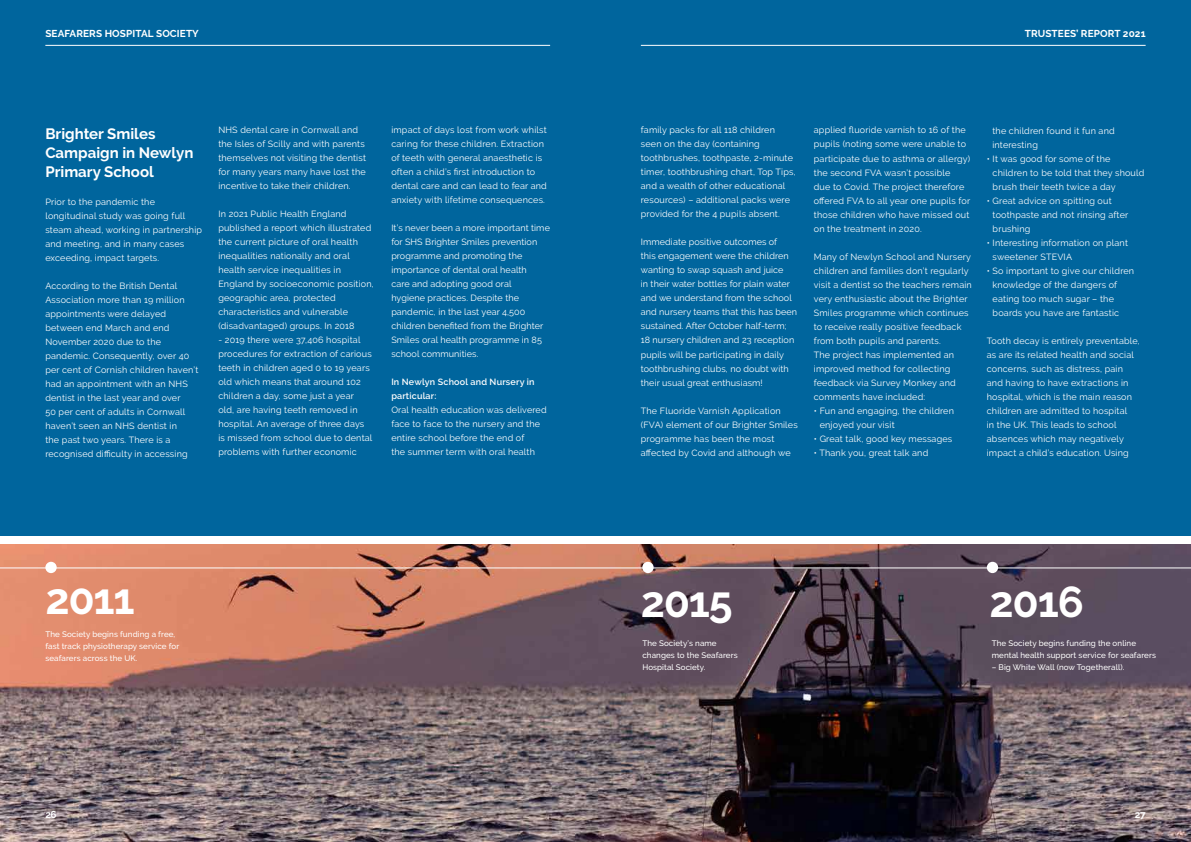
<style>
.page{position:relative;width:1191px;height:842px;background:#fff}
.page>*{position:absolute;margin:0;border:0;box-sizing:border-box;transform-origin:0 0}
.t1{font:700 43px "Raleway";letter-spacing:-.03em;color:#fff}
.t2{font:700 15px/19px "Raleway";color:#fff}
.t3{font:700 10px "Raleway";letter-spacing:.01em;color:#fff}
.t4{font:9px/14px "Raleway";letter-spacing:.02em;color:#fff}
.t5{font:600 9px/14px "Raleway";letter-spacing:.02em;color:#fff}
.t6{font:500 8px/12px "Raleway";letter-spacing:.01em;color:#fff}
</style>
<div class="page">
<div style="left:0;top:0;width:1191px;height:536px;background:#00659d"></div>
<hr style="left:641px;top:45px;width:504px;height:1px;background:#fff">
<hr style="left:45px;top:45px;width:505px;height:1px;background:#fff">
<img style="left:0;top:544px;width:1191px;height:298px">
<hr style="left:0;top:567px;width:1191px;height:1px;background:#fff">
<div style="left:45px;top:562px;width:12px;height:11px;background:#fff;border-radius:50%"></div>
<div style="left:642px;top:562px;width:11px;height:11px;background:#fff;border-radius:50%"></div>
<div style="left:986px;top:562px;width:12px;height:11px;background:#fff;border-radius:50%"></div>
<p class="t3" style="left:45px;top:28px;width:155px">SEAFARERS HOSPITAL SOCIETY</p>
<p class="t3" style="left:1024px;top:28px;width:122px">TRUSTEES’ REPORT 2021</p>
<h2 class="t2" style="left:45px;top:124px;width:150px">Brighter Smiles<br>Campaign in Newlyn<br>Primary School</h2>
<p class="t4" style="left:45px;top:195px;width:158px">Prior to the pandemic the longitudinal study was going full steam ahead, working in partnership and meeting, and in many cases exceeding, impact targets.</p>
<p class="t4" style="left:45px;top:279px;width:155px">According to the British Dental<br>Association more than 19 million appointments were delayed between end March and end<br>November 2020 due to the pandemic. Consequently, over 40 per cent of Cornish children haven’t had an appointment with an NHS dentist in the last year and over<br>50 per cent of adults in Cornwall haven’t seen an NHS dentist in<br>the past two years. There is a recognised difficulty in accessing</p>
<p class="t4" style="left:218px;top:123px;width:149px">NHS dental care in Cornwall and the Isles of Scilly and with parents themselves not visiting the dentist for many years many have lost the incentive to take their children.</p>
<p class="t4" style="left:218px;top:207px;width:157px">In 2021 Public Health England published a report which illustrated the current picture of oral health inequalities nationally and oral health service inequalities in England by socioeconomic position, geographic area, protected characteristics and vulnerable (disadvantaged) groups. In 2018</p>
<p class="t4" style="left:218px;top:333px;width:156px">- 2019 there were 37,406 hospital procedures for extraction of carious teeth in children aged 0 to 19 years old which means that around 102 children a day, some just a year<br>old, are having teeth removed in hospital. An average of three days is missed from school due to dental problems with further economic</p>
<p class="t4" style="left:391px;top:123px;width:157px">impact of days lost from work whilst caring for these children. Extraction of teeth with general anaesthetic is often a child’s first introduction to dental care and can lead to fear and anxiety with lifetime consequences.</p>
<p class="t4" style="left:391px;top:221px;width:160px">It’s never been a more important time for SHS Brighter Smiles prevention programme and promoting the importance of dental oral health<br>care and adopting good oral<br>hygiene practices. Despite the pandemic, in the last year 4,500 children benefited from the Brighter<br>Smiles oral health programme in 85 school communities.</p>
<p class="t5" style="left:391px;top:375px;width:145px">In Newlyn School and Nursery in particular:</p>
<p class="t4" style="left:391px;top:403px;width:157px">Oral health education was delivered face to face to the nursery and the entire school before the end of<br>the summer term with oral health</p>
<h1 class="t1" style="left:45px;top:574px;width:91px">2011</h1>
<p class="t6" style="left:45px;top:628px;width:135px">The Society begins funding a free, fast track physiotherapy service for seafarers across the UK.</p>
<p class="t4" style="left:641px;top:123px;width:156px">family packs for all 118 children seen on the day (containing toothbrushes, toothpaste, 2-minute timer, toothbrushing chart, Top Tips, and a wealth of other educational resources) – additional packs were provided for the 4 pupils absent.</p>
<p class="t4" style="left:641px;top:235px;width:158px">Immediate positive outcomes of<br>this engagement were the children wanting to swap squash and juice<br>in their water bottles for plain water and we understand from the school and nursery teams that this has been sustained. After October half-term; 18 nursery children and 23 reception pupils will be participating in daily toothbrushing clubs, no doubt with their usual great enthusiasm!</p>
<p class="t4" style="left:641px;top:403px;width:158px">The Fluoride Varnish Application (FVA) element of our Brighter Smiles programme has been the most affected by Covid and although we</p>
<p class="t4" style="left:814px;top:123px;width:158px">applied fluoride varnish to 16 of the pupils (noting some were unable to participate due to asthma or allergy) the second FVA wasn’t possible<br>due to Covid. The project therefore offered FVA to all year one pupils for those children who have missed out on the treatment in 2020.</p>
<p class="t4" style="left:814px;top:249px;width:159px">Many of Newlyn School and Nursery children and families don’t regularly visit a dentist so the teachers remain very enthusiastic about the Brighter Smiles programme which continues to receive really positive feedback from both pupils and parents.<br>The project has implemented an improved method for collecting feedback via Survey Monkey and comments have included:</p>
<p class="t4" style="left:819px;top:403px;width:136px;text-indent:-6px">• Fun and engaging, the children enjoyed your visit</p>
<p class="t4" style="left:814px;top:431px;width:140px">• Great talk, good key messages</p>
<p class="t4" style="left:814px;top:445px;width:116px">• Thank you, great talk and</p>
<p class="t4" style="left:992px;top:123px;width:124px">the children found it fun and interesting</p>
<p class="t4" style="left:992px;top:151px;width:153px;text-indent:-6px">• It was good for some of the children to be told that they should brush their teeth twice a day</p>
<p class="t4" style="left:992px;top:193px;width:137px;text-indent:-6px">• Great advice on spitting out toothpaste and not rinsing after brushing</p>
<p class="t4" style="left:992px;top:235px;width:137px;text-indent:-6px">• Interesting information on plant sweetener STEVIA</p>
<p class="t4" style="left:992px;top:263px;width:143px;text-indent:-6px">• So important to give our children knowledge of the dangers of eating too much sugar – the boards you have are fantastic</p>
<p class="t4" style="left:986px;top:333px;width:155px">Tooth decay is entirely preventable, as are its related health and social concerns, such as distress, pain and having to have extractions in hospital, which is the main reason children are admitted to hospital<br>in the UK. This leads to school absences which may negatively impact a child’s education. Using</p>
<h1 class="t1" style="left:641px;top:577px;width:93px">2015</h1>
<p class="t6" style="left:642px;top:637px;width:97px">The Society’s name changes to the Seafarers<br>Hospital Society.</p>
<h1 class="t1" style="left:989px;top:577px;width:96px">2016</h1>
<p class="t6" style="left:991px;top:637px;width:166px">The Society begins funding the online mental health support service for seafarers</p>
<p class="t6" style="left:991px;top:661px;width:134px">– Big White Wall (now Togetherall).</p>
<p class="t3" style="left:45px;top:809px;width:13px">26</p>
<p class="t3" style="left:1134px;top:809px;width:12px">27</p>
</div>
